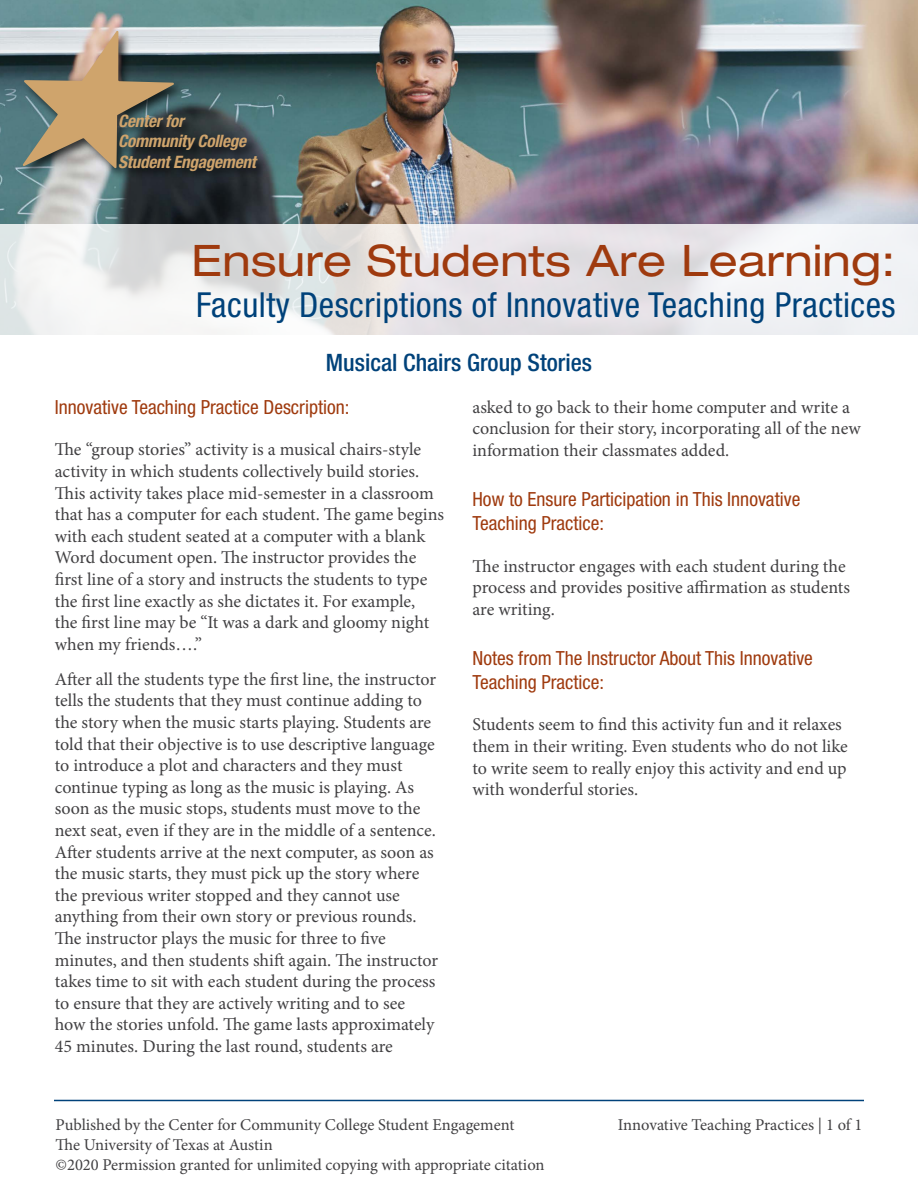
<style>
.page{position:relative;width:918px;height:1188px;background:#fff}
.page>*{position:absolute;margin:0;border:0;box-sizing:border-box;transform-origin:0 0}
.t1{font:expanded 43.5px "Helvetica Neue LT Std";letter-spacing:.005em;color:#9f3a0e}
.t2{font:condensed 34.5px "Helvetica Neue LT Std";letter-spacing:.015em;color:#00427a}
.t3{font:500 condensed 24px "Helvetica Neue LT Std";color:#00427a}
.t4{font:condensed 19.5px/23.4px "Helvetica Neue LT Std";color:#9f3a0e}
.t5{font:18px/21.6px "Minion Pro";letter-spacing:-.005em;color:#414042}
.t6{font:italic 700 condensed 17.1px/20.5px "Helvetica Neue LT Std";letter-spacing:-.015em;color:#cfa46c}
.t7{font:16.5px/19.8px "Minion Pro";color:#414042}
</style>
<div class="page">
<hr style="left:54px;top:1100px;width:810px;height:1px;background:#00427a">
<img style="left:0;top:0;width:918px;height:224px">
<svg style="left:0;top:224px;width:918px;height:111px"></svg>
<div style="left:20px;top:28px;width:250px;height:155px;background:#000;opacity:.75"></div>
<svg style="left:22px;top:31px;width:152px;height:138px"></svg>
<p class="t6" style="left:118px;top:110px;width:139px">Center for<br>Community College<br>Student Engagement</p>
<h1 class="t1" style="left:192px;top:234px;width:706px">Ensure Students Are Learning:</h1>
<h2 class="t2" style="left:196px;top:285px;width:701px">Faculty Descriptions of Innovative Teaching Practices</h2>
<h3 class="t3" style="left:326px;top:348px;width:268px">Musical Chairs Group Stories</h3>
<p class="t4" style="left:55px;top:395px;width:296px">Innovative Teaching Practice Description:</p>
<p class="t5" style="left:55px;top:439px;width:391px">The “group stories” activity is a musical chairs-style activity in which students collectively build stories.<br>This activity takes place mid-semester in a classroom that has a computer for each student. The game begins with each student seated at a computer with a blank Word document open. The instructor provides the first line of a story and instructs the students to type the first line exactly as she dictates it. For example,<br>the first line may be “It was a dark and gloomy night when my friends….”</p>
<p class="t5" style="left:55px;top:668px;width:385px">After all the students type the first line, the instructor tells the students that they must continue adding to the story when the music starts playing. Students are told that their objective is to use descriptive language to introduce a plot and characters and they must continue typing as long as the music is playing. As soon as the music stops, students must move to the next seat, even if they are in the middle of a sentence.<br>After students arrive at the next computer, as soon as the music starts, they must pick up the story where the previous writer stopped and they cannot use anything from their own story or previous rounds.<br>The instructor plays the music for three to five minutes, and then students shift again. The instructor takes time to sit with each student during the process to ensure that they are actively writing and to see how the stories unfold. The game lasts approximately 45 minutes. During the last round, students are</p>
<p class="t5" style="left:472px;top:396px;width:390px">asked to go back to their home computer and write a conclusion for their story, incorporating all of the new information their classmates added.</p>
<p class="t4" style="left:472px;top:488px;width:329px">How to Ensure Participation in This Innovative<br>Teaching Practice:</p>
<p class="t5" style="left:472px;top:555px;width:379px">The instructor engages with each student during the process and provides positive affirmation as students are writing.</p>
<p class="t4" style="left:472px;top:646px;width:342px">Notes from The Instructor About This Innovative<br>Teaching Practice:</p>
<p class="t5" style="left:472px;top:714px;width:377px">Students seem to find this activity fun and it relaxes them in their writing. Even students who do not like to write seem to really enjoy this activity and end up with wonderful stories.</p>
<p class="t7" style="left:56px;top:1115px;width:460px">Published by the Center for Community College Student Engagement</p>
<p class="t7" style="left:618px;top:1115px;width:246px">Innovative Teaching Practices | 1 of 1</p>
<p class="t7" style="left:56px;top:1135px;width:491px">The University of Texas at Austin<br>©2020 Permission granted for unlimited copying with appropriate citation</p>
</div>
